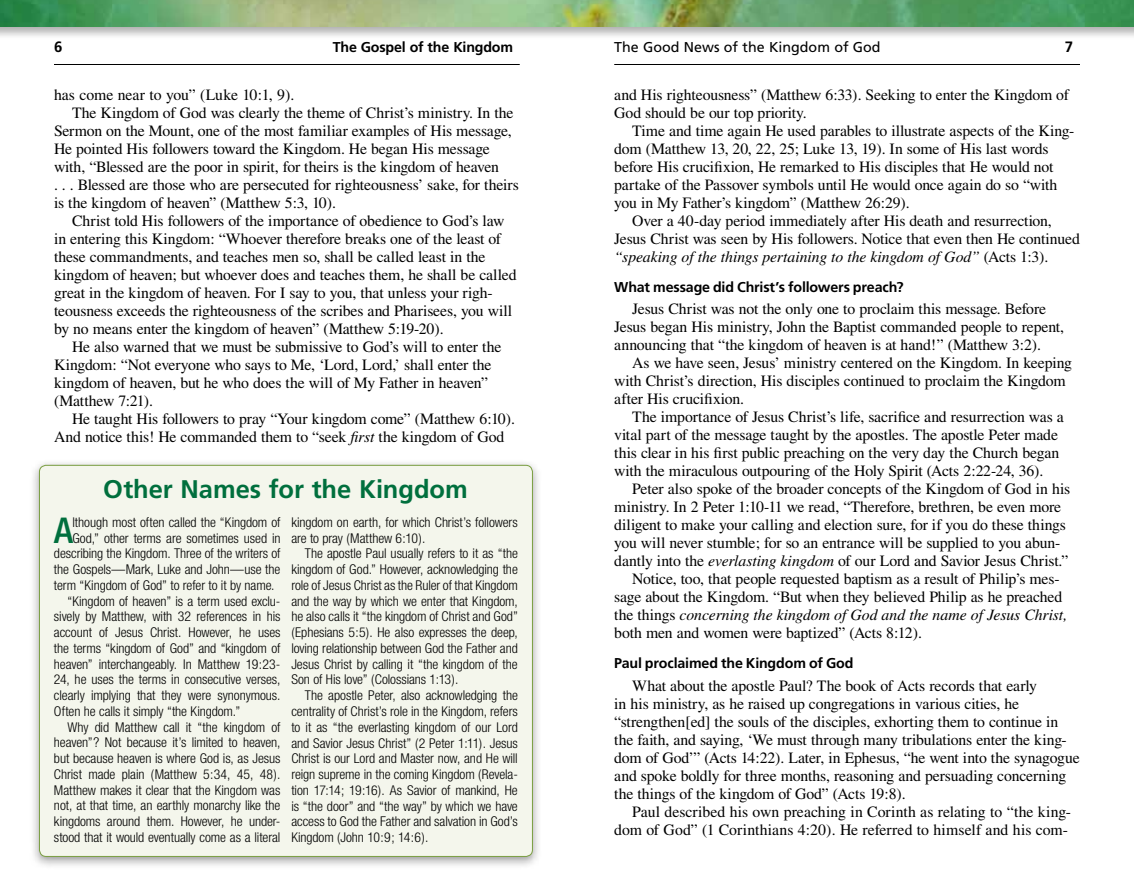
<style>
.page{position:relative;width:1134px;height:891px;background:#fff}
.page>*{position:absolute;margin:0;border:0;box-sizing:border-box;transform-origin:0 0}
.t1{font:500 condensed 35.55px "Helvetica Neue";color:#006f3d}
.t2{font:700 25.5px "Frutiger";letter-spacing:-.005em;color:#006f3d}
.t3{font:15.75px/18px "Times";letter-spacing:-.01em;color:#000}
.t4{font:italic 15.75px "Times";color:#000}
.t5{font:700 15px "Frutiger";color:#000}
.t6{font:700 14.25px "Frutiger";letter-spacing:-.015em;color:#000}
.t7{font:14.25px "Frutiger";color:#000}
.t8{font:300 condensed 13.5px/15.8px "Helvetica Neue";letter-spacing:-.005em;color:#000;text-align:justify}
.s1{font-style:italic}
.s2{font-style:normal}
</style>
<div class="page">
<hr style="left:54px;top:64px;width:466px;height:1px;background:#000">
<hr style="left:614px;top:64px;width:466px;height:1px;background:#000">
<div style="left:0;top:0;width:1134px;height:39px;background:#000;opacity:.3"></div>
<img style="left:0;top:0;width:1134px;height:27px">
<div style="left:30px;top:459px;width:512px;height:411px;background:#000;opacity:.4"></div>
<div style="left:39px;top:465px;width:493px;height:391px;background:#f4f6ec;border-radius:7px"></div>
<p class="t7" style="left:614px;top:38px;width:268px">The Good News of the Kingdom of God</p>
<p class="t5" style="left:54px;top:38px;width:10px">6</p>
<p class="t6" style="left:333px;top:39px;width:182px">The Gospel of the Kingdom</p>
<p class="t5" style="left:1065px;top:38px;width:10px">7</p>
<p class="t3" style="left:54px;top:86px;width:242px">has come near to you” (Luke 10:1, 9).</p>
<p class="t3" style="left:72px;top:104px;width:443px">The Kingdom of God was clearly the theme of Christ’s ministry. In the</p>
<p class="t3" style="left:54px;top:122px;width:459px">Sermon on the Mount, one of the most familiar examples of His message,</p>
<p class="t3" style="left:54px;top:140px;width:437px">He pointed His followers toward the Kingdom. He began His message</p>
<p class="t3" style="left:54px;top:158px;width:447px">with, “Blessed are the poor in spirit, for theirs is the kingdom of heaven</p>
<p class="t3" style="left:54px;top:176px;width:466px">. . . Blessed are those who are persecuted for righteousness’ sake, for theirs</p>
<p class="t3" style="left:54px;top:194px;width:284px">is the kingdom of heaven” (Matthew 5:3, 10).</p>
<p class="t3" style="left:72px;top:212px;width:434px">Christ told His followers of the importance of obedience to God’s law</p>
<p class="t3" style="left:54px;top:230px;width:449px">in entering this Kingdom: “Whoever therefore breaks one of the least of</p>
<p class="t3" style="left:54px;top:248px;width:433px">these commandments, and teaches men so, shall be called least in the</p>
<p class="t3" style="left:54px;top:266px;width:464px">kingdom of heaven; but whoever does and teaches them, he shall be called</p>
<p class="t3" style="left:54px;top:284px;width:440px">great in the kingdom of heaven. For I say to you, that unless your righ-</p>
<p class="t3" style="left:54px;top:302px;width:460px">teousness exceeds the righteousness of the scribes and Pharisees, you will</p>
<p class="t3" style="left:54px;top:320px;width:391px">by no means enter the kingdom of heaven” (Matthew 5:19-20).</p>
<p class="t3" style="left:72px;top:338px;width:431px">He also warned that we must be submissive to God’s will to enter the</p>
<p class="t3" style="left:54px;top:356px;width:439px">Kingdom: “Not everyone who says to Me, ‘Lord, Lord,’ shall enter the</p>
<p class="t3" style="left:54px;top:374px;width:436px">kingdom of heaven, but he who does the will of My Father in heaven”</p>
<p class="t3" style="left:54px;top:392px;width:101px">(Matthew 7:21).</p>
<p class="t3" style="left:72px;top:410px;width:445px">He taught His followers to pray “Your kingdom come” (Matthew 6:10).</p>
<p class="t3" style="left:54px;top:428px;width:452px">And notice this! He commanded them to “seek <span class="s1">first</span> the kingdom of God</p>
<p class="t3" style="left:614px;top:86px;width:456px">and His righteousness” (Matthew 6:33). Seeking to enter the Kingdom of<br>God should be our top priority.</p>
<p class="t3" style="left:614px;top:122px;width:462px;text-indent:18px">Time and time again He used parables to illustrate aspects of the King&shy;dom (Matthew 13, 20, 22, 25; Luke 13, 19). In some of His last words before His crucifixion, He remarked to His disciples that He would not partake of the Passover symbols until He would once again do so “with you in My Father’s kingdom” (Matthew 26:29).</p>
<p class="t3" style="left:614px;top:212px;width:467px;text-indent:18px">Over a 40-day period immediately after His death and resurrection,<br>Jesus Christ was seen by His followers. Notice that even then He continued <span class="s1">“speaking of the things pertaining to the kingdom of God”</span> (Acts 1:3).</p>
<p class="t6" style="left:614px;top:279px;width:291px">What message did Christ’s followers preach?</p>
<p class="t3" style="left:614px;top:300px;width:451px;text-indent:18px">Jesus Christ was not the only one to proclaim this message. Before<br>Jesus began His ministry, John the Baptist commanded people to repent, announcing that “the kingdom of heaven is at hand!” (Matthew 3:2).</p>
<p class="t3" style="left:614px;top:354px;width:459px;text-indent:18px">As we have seen, Jesus’ ministry centered on the Kingdom. In keeping with Christ’s direction, His disciples continued to proclaim the Kingdom after His crucifixion.</p>
<p class="t3" style="left:614px;top:408px;width:451px;text-indent:18px">The importance of Jesus Christ’s life, sacrifice and resurrection was a vital part of the message taught by the apostles. The apostle Peter made this clear in his first public preaching on the very day the Church began with the miraculous outpouring of the Holy Spirit (Acts 2:22-24, 36).</p>
<p class="t3" style="left:632px;top:480px;width:440px">Peter also spoke of the broader concepts of the Kingdom of God in his</p>
<p class="t3" style="left:614px;top:498px;width:449px">ministry. In 2 Peter 1:10-11 we read, “Therefore, brethren, be even more</p>
<p class="t3" style="left:614px;top:516px;width:453px">diligent to make your calling and election sure, for if you do these things</p>
<p class="t3" style="left:614px;top:534px;width:448px">you will never stumble; for so an entrance will be supplied to you abun-</p>
<p class="t3" style="left:614px;top:552px;width:456px">dantly into the <span class="s1">everlasting kingdom</span> of our Lord and Savior Jesus Christ.”</p>
<p class="t3" style="left:632px;top:570px;width:429px">Notice, too, that people requested baptism as a result of Philip’s mes-</p>
<p class="t3" style="left:614px;top:588px;width:450px">sage about the Kingdom. “But when they believed Philip as he preached</p>
<p class="t4" style="left:614px;top:607px;width:455px"><span class="s2">the things</span> concerning the kingdom of God and the name of Jesus Christ,</p>
<p class="t3" style="left:614px;top:624px;width:309px">both men and women were baptized” (Acts 8:12).</p>
<p class="t6" style="left:614px;top:655px;width:241px">Paul proclaimed the Kingdom of God</p>
<p class="t3" style="left:614px;top:676px;width:467px;text-indent:18px">What about the apostle Paul? The book of Acts records that early<br>in his ministry, as he raised up congregations in various cities, he “strengthen[ed] the souls of the disciples, exhorting them to continue in the faith, and saying, ‘We must through many tribulations enter the king&shy;dom of God’” (Acts 14:22). Later, in Ephesus, “he went into the synagogue and spoke boldly for three months, reasoning and persuading concerning the things of the kingdom of God” (Acts 19:8).</p>
<p class="t3" style="left:614px;top:802px;width:458px;text-align:right">Paul described his own preaching in Corinth as relating to “the king&shy;dom of God” (1 Corinthians 4:20). He referred to himself and his com-</p>
<h2 class="t2" style="left:103px;top:474px;width:366px">Other Names for the Kingdom</h2>
<h1 class="t1" style="left:54px;top:509px;width:20px">A</h1>
<p class="t8" style="left:72px;top:514px;width:210px">lthough most often called the “Kingdom of</p>
<p class="t8" style="left:291px;top:514px;width:228px">kingdom on earth, for which Christ’s followers are to pray (Matthew 6:10).</p>
<p class="t8" style="left:291px;top:546px;width:228px;text-indent:13px">The apostle Paul usually refers to it as “the kingdom of God.” However, acknowledging the role of Jesus Christ as the Ruler of that Kingdom and the way by which we enter that Kingdom, he also calls it “the kingdom of Christ and God” (Ephesians 5:5). He also expresses the deep, loving relationship between God the Father and Jesus Christ by calling it “the kingdom of the Son of His love” (Colossians 1:13).</p>
<p class="t8" style="left:291px;top:687px;width:228px;text-indent:13px">The apostle Peter, also acknowledging the centrality of Christ’s role in the Kingdom, refers to it as “the everlasting kingdom of our Lord and Savior Jesus Christ” (2 Peter 1:11). Jesus Christ is our Lord and Master now, and He will reign supreme in the coming Kingdom (Revela&shy;tion 17:14; 19:16). As Savior of mankind, He is “the door” and “the way” by which we have access to God the Father and salvation in God’s Kingdom (John 10:9; 14:6).</p>
<p class="t8" style="left:72px;top:530px;width:210px">God,” other terms are sometimes used in</p>
<p class="t8" style="left:54px;top:546px;width:228px">describing the Kingdom. Three of the writers of</p>
<p class="t8" style="left:54px;top:561px;width:228px">the Gospels—Mark, Luke and John—use the</p>
<p class="t8" style="left:54px;top:577px;width:222px">term “Kingdom of God” to refer to it by name.</p>
<p class="t8" style="left:67px;top:593px;width:215px">“Kingdom of heaven” is a term used exclu-</p>
<p class="t8" style="left:54px;top:609px;width:228px">sively by Matthew, with 32 references in his</p>
<p class="t8" style="left:54px;top:624px;width:228px">account of Jesus Christ. However, he uses</p>
<p class="t8" style="left:54px;top:640px;width:228px">the terms “kingdom of God” and “kingdom of</p>
<p class="t8" style="left:54px;top:656px;width:228px">heaven” interchangeably. In Matthew 19:23-</p>
<p class="t8" style="left:54px;top:672px;width:228px">24, he uses the terms in consecutive verses,</p>
<p class="t8" style="left:54px;top:687px;width:228px">clearly implying that they were synonymous.</p>
<p class="t8" style="left:54px;top:703px;width:188px">Often he calls it simply “the Kingdom.”</p>
<p class="t8" style="left:67px;top:719px;width:215px">Why did Matthew call it “the kingdom of</p>
<p class="t8" style="left:54px;top:735px;width:228px">heaven”? Not because it’s limited to heaven,</p>
<p class="t8" style="left:54px;top:750px;width:228px">but because heaven is where God is, as Jesus</p>
<p class="t8" style="left:54px;top:766px;width:228px">Christ made plain (Matthew 5:34, 45, 48).</p>
<p class="t8" style="left:54px;top:782px;width:228px">Matthew makes it clear that the Kingdom was</p>
<p class="t8" style="left:54px;top:798px;width:228px">not, at that time, an earthly monarchy like the</p>
<p class="t8" style="left:54px;top:813px;width:228px">kingdoms around them. However, he under-</p>
<p class="t8" style="left:54px;top:829px;width:228px">stood that it would eventually come as a literal</p>
</div>
